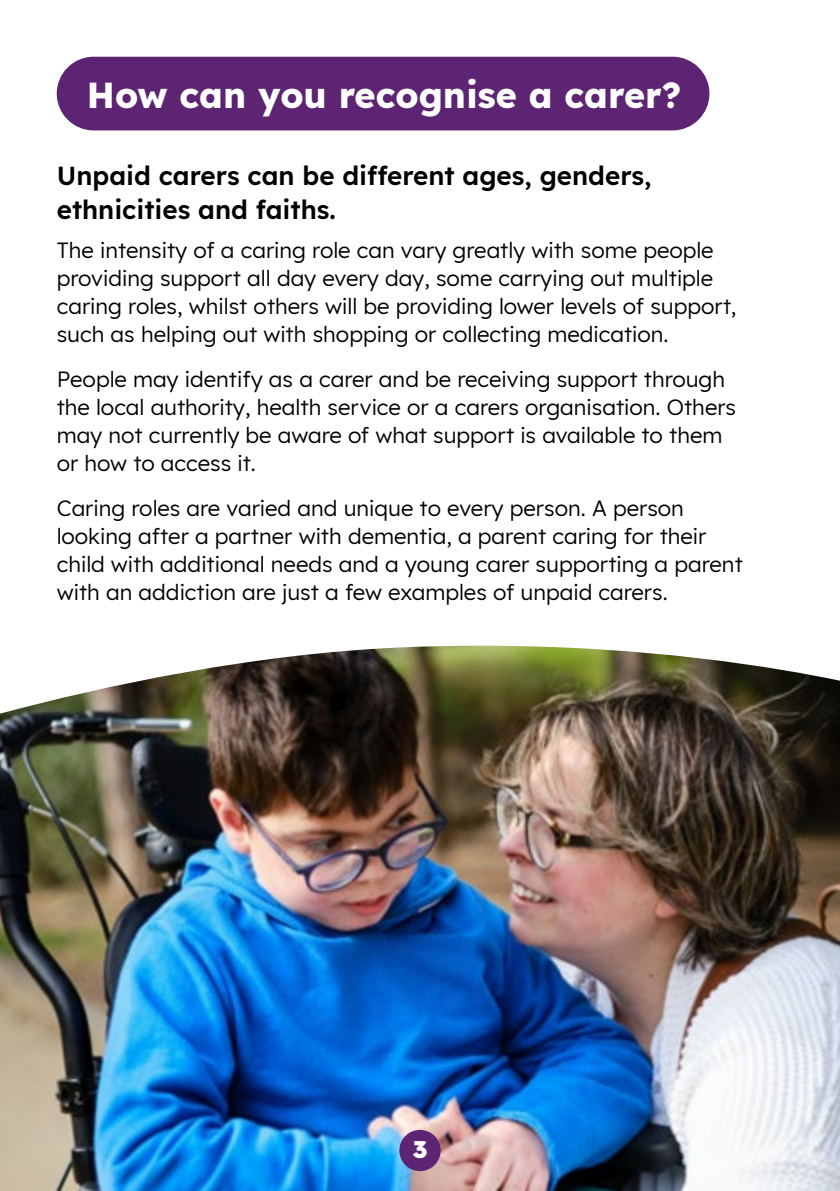
<style>
.page{position:relative;width:840px;height:1191px;background:#fff}
.page>*{position:absolute;margin:0;border:0;box-sizing:border-box;transform-origin:0 0}
.Header_2{font:700 36px "Lexend";color:#fff}
.Intro{font:600 26px/34px "Lexend";color:#000}
.t1{font:800 24px "Lexend";color:#fff}
.Body_Copy{font:22px/28px "Lexend";color:#000}
</style>
<div class="page">
<div style="left:57px;top:57px;width:652px;height:73px;background:#5c2472;border-radius:37px"></div>
<img style="left:0;top:645px;width:839px;height:546px">
<div style="left:399px;top:1129px;width:41px;height:42px;background:#5c2472;border-radius:50%"></div>
<h2 class="Header_2" style="left:87px;top:67px;width:595px">How can you recognise a carer?</h2>
<p class="Intro" style="left:57px;top:157px;width:596px">Unpaid carers can be different ages, genders, ethnicities and faiths.</p>
<p class="Body_Copy" style="left:57px;top:235px;width:680px">The intensity of a caring role can vary greatly with some people providing support all day every day, some carrying out multiple caring roles, whilst others will be providing lower levels of support, such as helping out with shopping or collecting medication.</p>
<p class="Body_Copy" style="left:57px;top:364px;width:680px">People may identify as a carer and be receiving support through the local authority, health service or a carers organisation. Others may not currently be aware of what support is available to them or how to access it.</p>
<p class="Body_Copy" style="left:57px;top:493px;width:687px">Caring roles are varied and unique to every person. A person looking after a partner with dementia, a parent caring for their child with additional needs and a young carer supporting a parent with an addiction are just a few examples of unpaid carers.</p>
<p class="t1" style="left:412px;top:1129px;width:17px">3</p>
</div>
